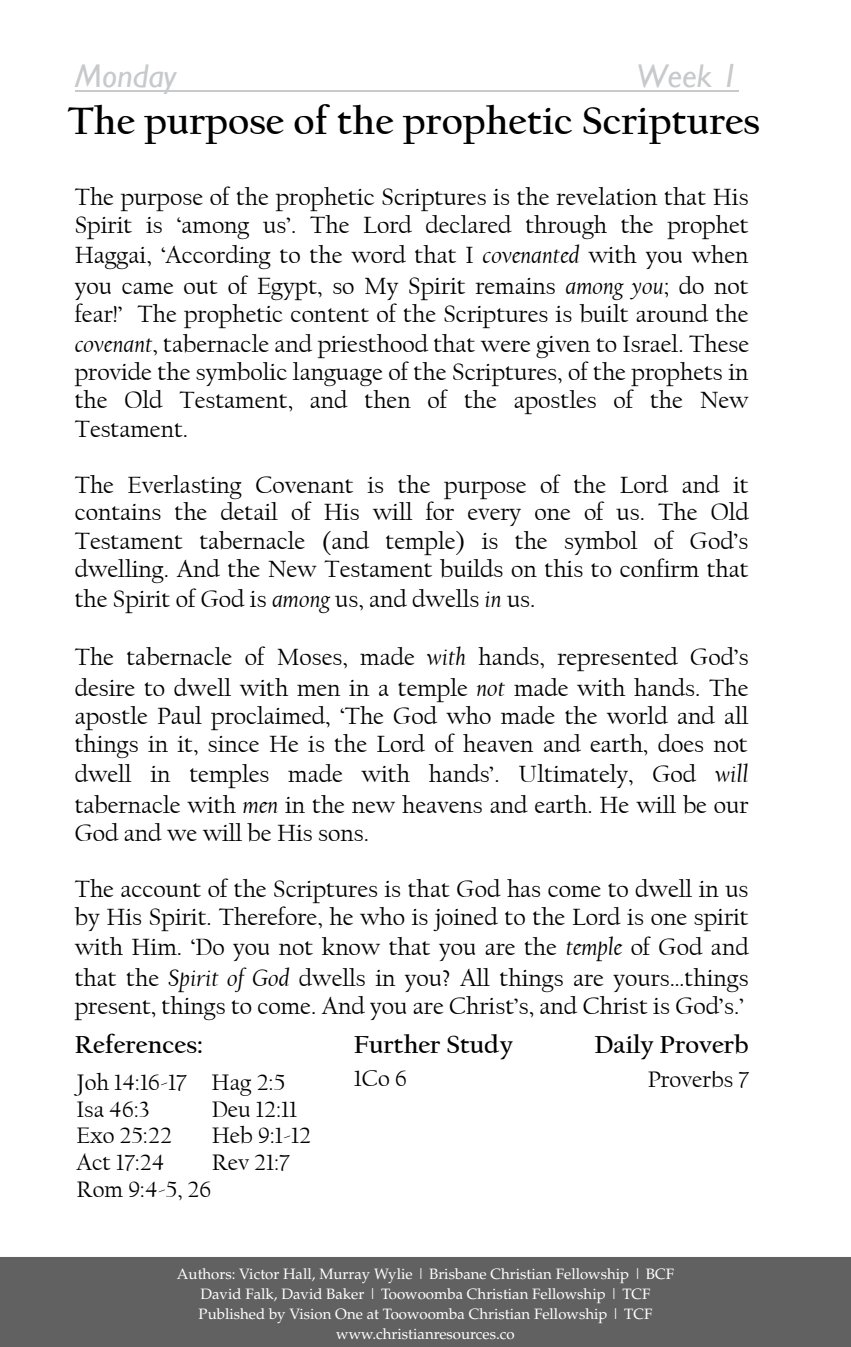
<style>
.page{position:relative;width:851px;height:1347px;background:#fff}
.page>*{position:absolute;margin:0;border:0;box-sizing:border-box;transform-origin:0 0}
.t1{font:700 39.75px "Californian FB";color:#000}
.t2{font:italic 32.75px "Gill Sans";color:#c7c9cb}
.t3{font:700 25.75px "Californian FB";color:#000}
.t4{font:24.75px/28px "Californian FB";color:#000}
.t5{font:23.5px/26.8px "Californian FB";color:#000}
.t6{font:15px/20px "Palatino";color:#fff;text-align:center}
.s1{font-style:italic}
</style>
<div class="page">
<div style="left:1px;top:1258px;width:848px;height:87px;background:#616161"></div>
<svg style="left:0;top:1257px;width:1px;height:89px"></svg>
<hr style="left:75px;top:90px;width:663px;height:2px;background:#c7c9cb">
<h2 class="t2" style="left:75px;top:57px;width:103px">Monday</h2>
<h2 class="t2" style="left:636px;top:57px;width:103px">Week 1</h2>
<h1 class="t1" style="left:68px;top:99px;width:694px">The purpose of the prophetic Scriptures</h1>
<p class="t4" style="left:75px;top:183px;width:675px">The purpose of the prophetic Scriptures is the revelation that His<br>Spirit is ‘among us’. The Lord declared through the prophet</p>
<p class="t4" style="left:75px;top:240px;width:675px;line-height:30.5px">Haggai, ‘According to the word that I <span class="s1">covenanted</span> with you when you came out of Egypt, so My Spirit remains <span class="s1">among you</span>; do not</p>
<p class="t4" style="left:75px;top:299px;width:675px;line-height:30.2px">fear!’ The prophetic content of the Scriptures is built around the <span class="s1">covenant</span>, tabernacle and priesthood that were given to Israel. These</p>
<p class="t4" style="left:75px;top:359px;width:675px;text-align:justify">provide the symbolic language of the Scriptures, of the prophets in the Old Testament, and then of the apostles of the New Testament.</p>
<p class="t4" style="left:75px;top:471px;width:675px;text-align:justify">The Everlasting Covenant is the purpose of the Lord and it contains the detail of His will for every one of us. The Old Testament tabernacle (and temple) is the symbol of God’s dwelling. And the New Testament builds on this to confirm that</p>
<p class="t4" style="left:75px;top:585px;width:462px">the Spirit of God is <span class="s1">among</span> us, and dwells <span class="s1">in</span> us.</p>
<p class="t4" style="left:75px;top:642px;width:675px;line-height:30.5px">The tabernacle of Moses, made <span class="s1">with</span> hands, represented God’s desire to dwell with men in a temple <span class="s1">not</span> made with hands. The</p>
<p class="t4" style="left:75px;top:702px;width:675px">apostle Paul proclaimed, ‘The God who made the world and all things in it, since He is the Lord of heaven and earth, does not</p>
<p class="t4" style="left:75px;top:759px;width:675px;line-height:30.5px">dwell in temples made with hands’. Ultimately, God <span class="s1">will </span>tabernacle with <span class="s1">men</span> in the new heavens and earth. He will be our</p>
<p class="t4" style="left:75px;top:819px;width:296px">God and we will be His sons.</p>
<p class="t4" style="left:75px;top:875px;width:675px">The account of the Scriptures is that God has come to dwell in us by His Spirit. Therefore, he who is joined to the Lord is one spirit</p>
<p class="t4" style="left:75px;top:932px;width:675px;line-height:30.5px">with Him. ‘Do you not know that you are the <span class="s1">temple</span> of God and that the <span class="s1">Spirit of God</span> dwells in you? All things are yours…things</p>
<p class="t4" style="left:75px;top:992px;width:670px">present, things to come. And you are Christ’s, and Christ is God’s.’</p>
<p class="t3" style="left:353px;top:1030px;width:161px">Further Study</p>
<p class="t3" style="left:75px;top:1030px;width:130px">References:</p>
<p class="t3" style="left:594px;top:1030px;width:156px">Daily Proverb</p>
<p class="t5" style="left:76px;top:1069px;width:210px">Joh 14:16-17 Hag 2:5<br>Isa 46:3</p>
<p class="t5" style="left:353px;top:1065px;width:55px">1Co 6</p>
<p class="t5" style="left:647px;top:1066px;width:103px">Proverbs 7</p>
<p class="t5" style="left:212px;top:1095px;width:87px">Deu 12:11</p>
<p class="t5" style="left:76px;top:1122px;width:97px">Exo 25:22</p>
<p class="t5" style="left:212px;top:1122px;width:101px">Heb 9:1-12</p>
<p class="t5" style="left:76px;top:1149px;width:89px">Act 17:24</p>
<p class="t5" style="left:212px;top:1149px;width:80px">Rev 21:7</p>
<p class="t5" style="left:76px;top:1175px;width:136px">Rom 9:4-5, 26</p>
<p class="t6" style="left:177px;top:1263px;width:498px">Authors: Victor Hall, Murray Wylie | Brisbane Christian Fellowship | BCF David Falk, David Baker | Toowoomba Christian Fellowship | TCF Published by Vision One at Toowoomba Christian Fellowship | TCF www.christianresources.co</p>
</div>
